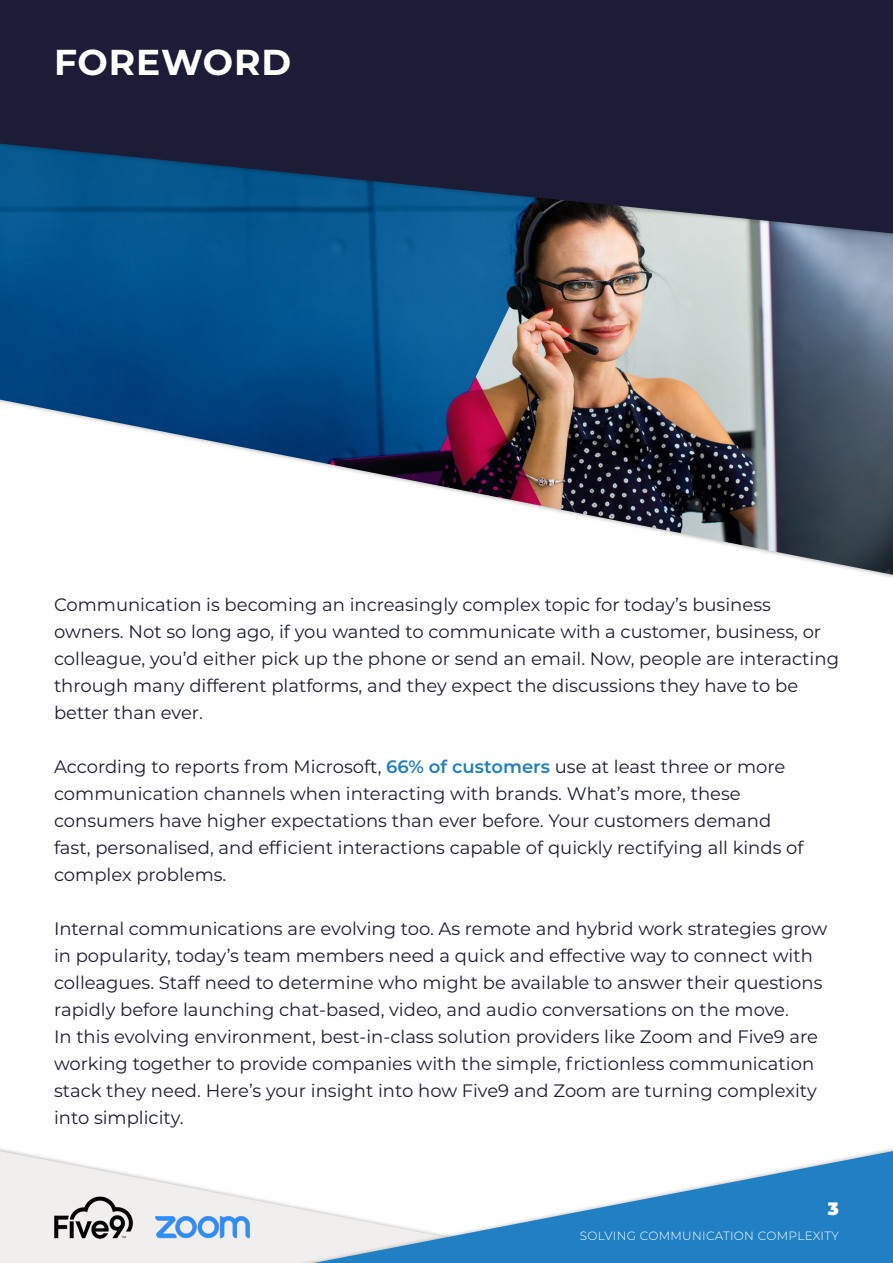
<style>
.page{position:relative;width:893px;height:1263px;background:#fff}
.page>*{position:absolute;margin:0;border:0;box-sizing:border-box;transform-origin:0 0}
.t1{font:700 36px "Montserrat";letter-spacing:.025em;color:#fff}
.t2{font:18px/27px "Montserrat";color:#1c1d37}
.t3{font:900 18px "Montserrat";color:#fff}
.t4{font:300 12px "Montserrat";letter-spacing:.025em;color:#fff}
.s1{font-weight:600;color:#2080c3}
</style>
<div class="page">
<img style="left:0;top:239px;width:893px;height:336px">
<div style="left:0;top:0;width:893px;height:239px;background:#000;opacity:.3"></div>
<svg style="left:0;top:0;width:893px;height:233px;fill:#1c1c37"></svg>
<svg style="left:0;top:1151px;width:211px;height:112px;fill:#f1eeee"></svg>
<div style="left:211px;top:1144px;width:682px;height:119px;background:#000;opacity:.3"></div>
<svg style="left:314px;top:1151px;width:579px;height:112px"></svg>
<img style="left:154px;top:1216px;width:97px;height:23px">
<img style="left:54px;top:1195px;width:78px;height:45px">
<h1 class="t1" style="left:54px;top:36px;width:239px">FOREWORD</h1>
<p class="t2" style="left:54px;top:591px;width:786px">Communication is becoming an increasingly complex topic for today’s business owners. Not so long ago, if you wanted to communicate with a customer, business, or colleague, you’d either pick up the phone or send an email. Now, people are interacting through many different platforms, and they expect the discussions they have to be better than ever.</p>
<p class="t2" style="left:54px;top:753px;width:751px">According to reports from Microsoft, <span class="s1">66% of customers</span> use at least three or more communication channels when interacting with brands. What’s more, these consumers have higher expectations than ever before. Your customers demand fast, personalised, and efficient interactions capable of quickly rectifying all kinds of complex problems.</p>
<p class="t2" style="left:54px;top:915px;width:775px">Internal communications are evolving too. As remote and hybrid work strategies grow in popularity, today’s team members need a quick and effective way to connect with colleagues. Staff need to determine who might be available to answer their questions rapidly before launching chat-based, video, and audio conversations on the move.<br>In this evolving environment, best-in-class solution providers like Zoom and Five9 are working together to provide companies with the simple, frictionless communication stack they need. Here’s your insight into how Five9 and Zoom are turning complexity into simplicity.</p>
<p class="t3" style="left:828px;top:1195px;width:13px">3</p>
<p class="t4" style="left:580px;top:1227px;width:261px">SOLVING COMMUNICATION COMPLEXITY</p>
</div>
